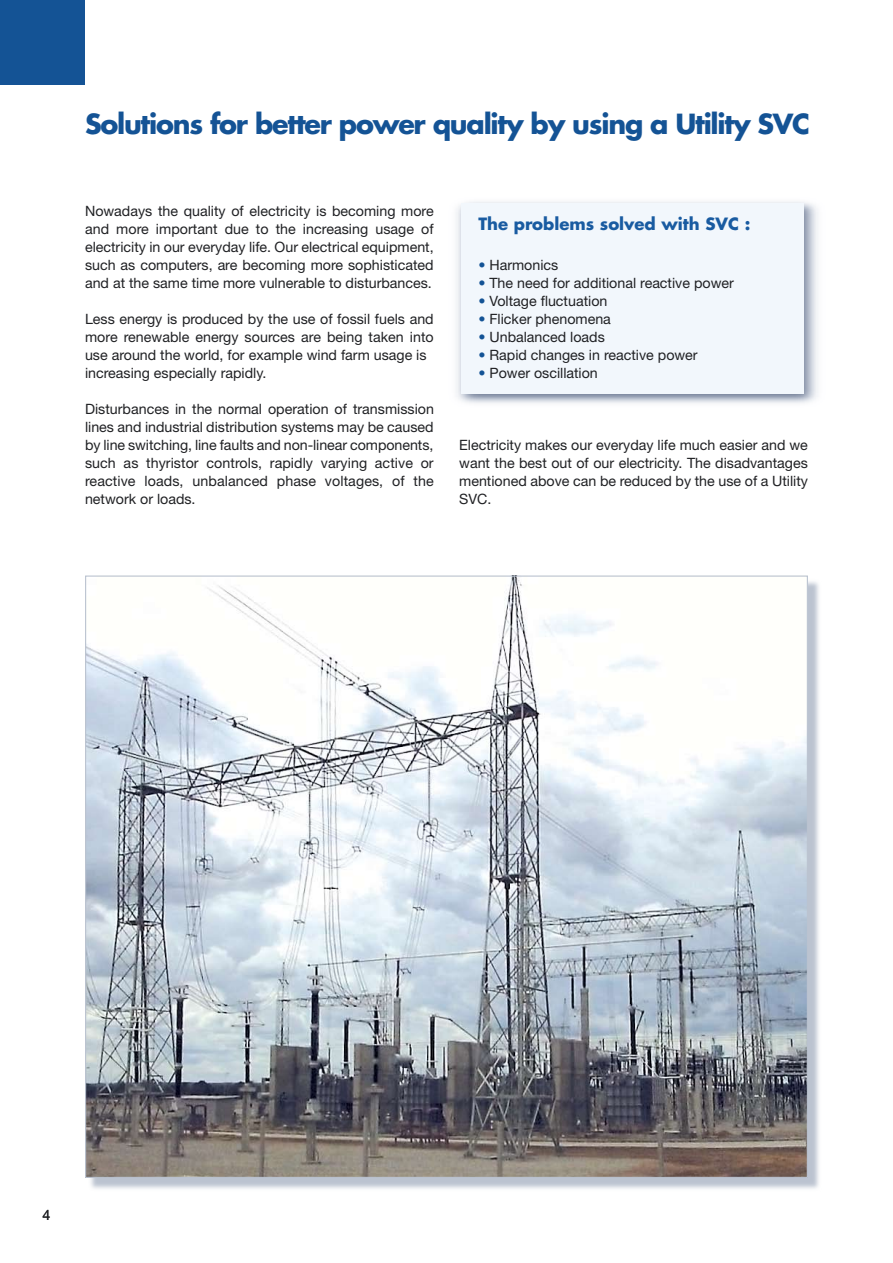
<style>
.page{position:relative;width:893px;height:1263px;background:#fff}
.page>*{position:absolute;margin:0;border:0;box-sizing:border-box;transform-origin:0 0}
.t1{font:700 27px "Futura";letter-spacing:-.045em;color:#145395}
.t2{font:700 16.5px "Futura";color:#195ba1}
.t3{font:14.25px/18px "Helvetica Neue";color:#202124;text-align:justify}
.s1{color:#145395}
</style>
<div class="page">
<img style="left:456px;top:201px;width:362px;height:202px">
<div style="left:461px;top:204px;width:343px;height:190px;background:#f2f7fc"></div>
<div style="left:0;top:0;width:85px;height:85px;background:#145395"></div>
<svg style="left:90px;top:581px;width:729px;height:608px;background:#c5cbd5"></svg>
<img style="left:87px;top:577px;width:719px;height:599px">
<h1 class="t1" style="left:85px;top:105px;width:726px">Solutions for better power quality by using a Utility SVC</h1>
<p class="t3" style="left:85px;top:202px;width:350px">Nowadays the quality of electricity is becoming more and more important due to the increasing usage of electricity in our everyday life. Our electrical equipment, such as computers, are becoming more sophisticated and at the same time more vulnerable to disturbances.</p>
<p class="t3" style="left:85px;top:310px;width:350px;text-align:left">Less energy is produced by the use of fossil fuels and more renewable energy sources are being taken into use around the world, for example wind farm usage is increasing especially rapidly.</p>
<p class="t3" style="left:85px;top:400px;width:350px">Disturbances in the normal operation of transmission lines and industrial distribution systems may be caused by line switching, line faults and non-linear components, such as thyristor controls, rapidly varying active or reactive loads, unbalanced phase voltages, of the network or loads.</p>
<p class="t2" style="left:478px;top:212px;width:274px">The problems solved with SVC :</p>
<p class="t3" style="left:478px;top:256px;width:81px"><span class="s1">•</span> Harmonics</p>
<p class="t3" style="left:478px;top:274px;width:257px"><span class="s1">•</span> The need for additional reactive power</p>
<p class="t3" style="left:478px;top:292px;width:131px"><span class="s1">•</span> Voltage fluctuation</p>
<p class="t3" style="left:478px;top:310px;width:134px"><span class="s1">•</span> Flicker phenomena</p>
<p class="t3" style="left:478px;top:328px;width:128px"><span class="s1">•</span> Unbalanced loads</p>
<p class="t3" style="left:478px;top:346px;width:221px"><span class="s1">•</span> Rapid changes in reactive power</p>
<p class="t3" style="left:478px;top:364px;width:121px"><span class="s1">•</span> Power oscillation</p>
<p class="t3" style="left:459px;top:436px;width:350px">Electricity makes our everyday life much easier and we want the best out of our electricity. The disadvantages mentioned above can be reduced by the use of a Utility SVC.</p>
</div>
